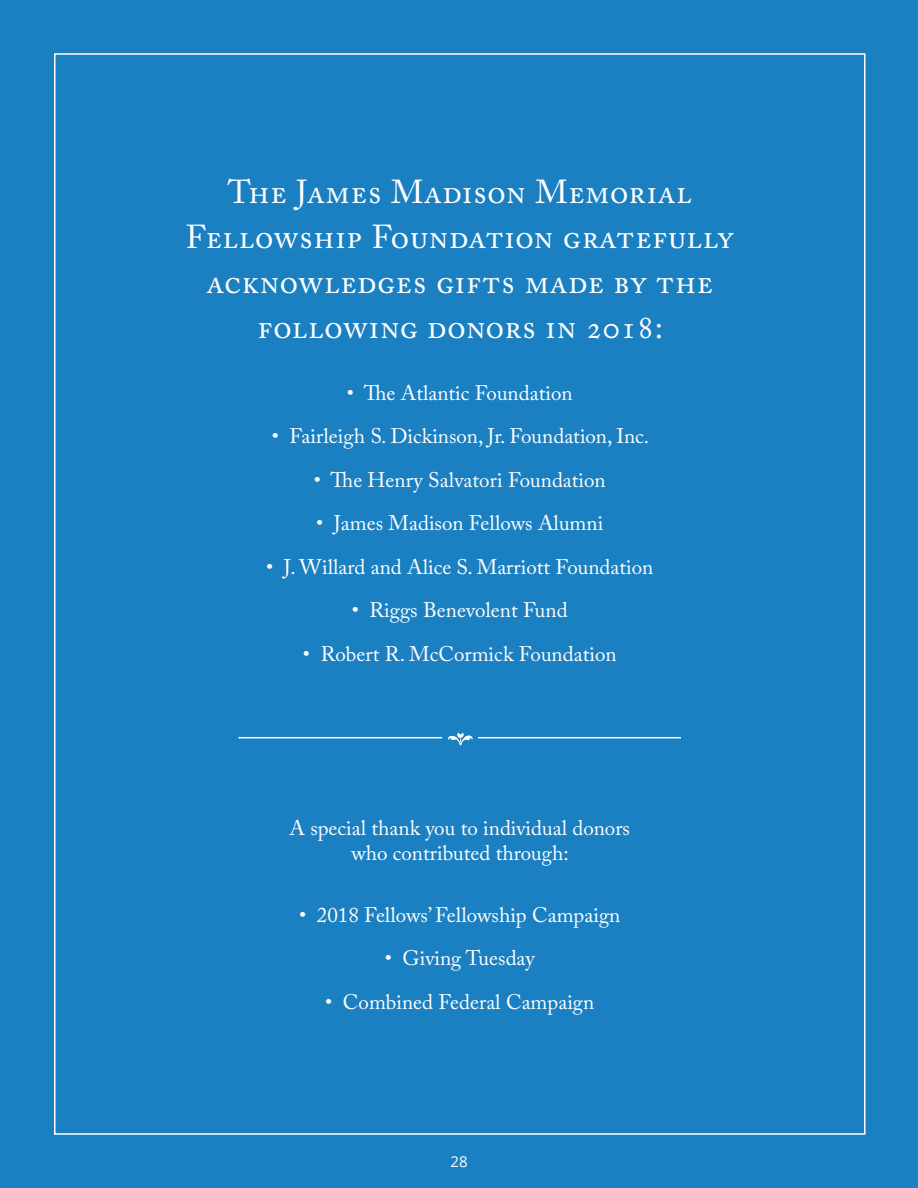
<style>
.page{position:relative;width:918px;height:1188px;background:#1b80c1}
.page>*{position:absolute;margin:0;border:0;box-sizing:border-box;transform-origin:0 0}
.t1{font:33px/45px "Adobe Caslon Pro";letter-spacing:.02em;color:#fff;text-align:center}
.t2{font:21px/25.5px "Adobe Caslon Pro";color:#fff;text-align:center}
.t3{font:15px "Open Sans";color:#fff}
</style>
<div class="page">
<hr style="left:238px;top:737px;width:443px;height:1px;background:#fff">
<div style="left:442px;top:727px;width:36px;height:21px;background:#1b80c1"></div>
<svg style="left:448px;top:733px;width:25px;height:12px"></svg>
<h1 class="t1" style="left:186px;top:169px;width:549px">The James Madison Memorial<br>Fellowship Foundation gratefully acknowledges gifts made by the following donors in 2018:</h1>
<p class="t2" style="left:347px;top:380px;width:227px">• The Atlantic Foundation</p>
<p class="t2" style="left:272px;top:423px;width:379px">• Fairleigh S. Dickinson, Jr. Foundation, Inc.</p>
<p class="t2" style="left:314px;top:467px;width:293px">• The Henry Salvatori Foundation</p>
<p class="t2" style="left:316px;top:510px;width:289px">• James Madison Fellows Alumni</p>
<p class="t2" style="left:266px;top:554px;width:389px">• J. Willard and Alice S. Marriott Foundation</p>
<p class="t2" style="left:352px;top:597px;width:217px">• Riggs Benevolent Fund</p>
<p class="t2" style="left:303px;top:641px;width:315px">• Robert R. McCormick Foundation</p>
<p class="t2" style="left:289px;top:815px;width:342px">A special thank you to individual donors who contributed through:</p>
<p class="t2" style="left:299px;top:902px;width:323px">• 2018 Fellows’ Fellowship Campaign</p>
<p class="t2" style="left:385px;top:945px;width:152px">• Giving Tuesday</p>
<p class="t2" style="left:325px;top:989px;width:271px">• Combined Federal Campaign</p>
<p class="t3" style="left:450px;top:1151px;width:19px">28</p>
</div>
